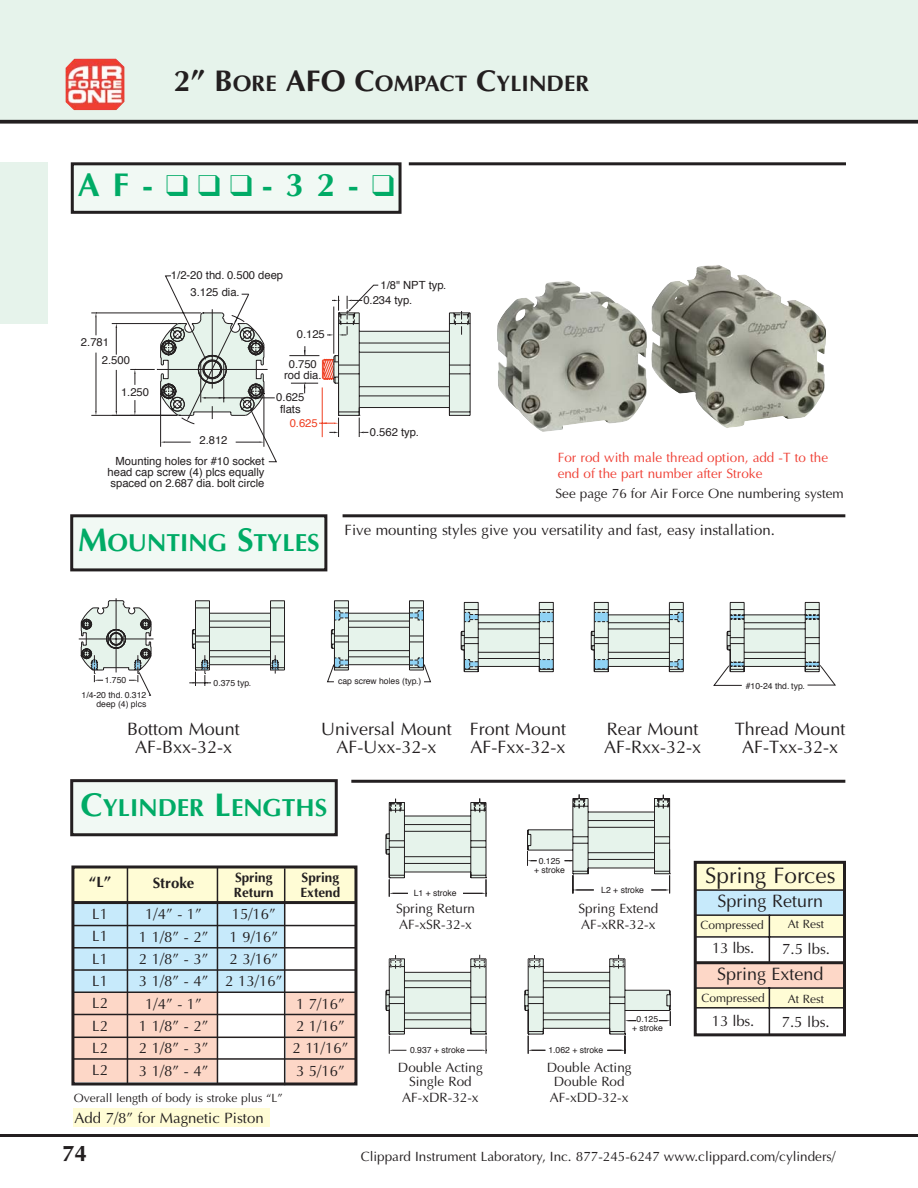
<style>
.page{position:relative;width:918px;height:1188px;background:#fff}
.page>*{position:absolute;margin:0;border:0;box-sizing:border-box;transform-origin:0 0}
.t1{font:700 33px "Optima";color:#00ab66}
.t2{font:700 24.75px "Optima";color:#00ab66}
.t3{font:700 22.5px "Optima";color:#231f20}
.t4{font:22.5px "Optima";color:#231f20}
.t5{font:18px/18px "Optima";color:#231f20;text-align:center}
.t6{font:15px/22.4px "Optima";color:#231f20;text-align:center}
.t7{font:700 15px "Optima";color:#231f20}
.t8{font:13.5px/16.4px "Optima";color:#231f20}
.t9{font:13.5px/16.4px "Optima";color:#ef3e33}
.t10{font:700 13.5px/15px "Optima";color:#231f20}
.t11{font:12px "Optima";color:#231f20}
.t12{font:11.25px/11.2px "Helvetica";color:#231f20}
.t13{font:11.25px "Helvetica";color:#ef4023}
.t14{font:8.7px/8.7px "Helvetica";color:#231f20;text-align:center}
.s1{font-size:30px}
.s2{font-size:33px}
</style>
<div class="page">
<div style="left:0;top:0;width:918px;height:121px;background:#e6f3eb"></div>
<svg style="left:0;top:120px;width:918px;height:4px;background:#393636"></svg>
<hr style="left:0;top:1134px;width:918px;height:3px;background:#231f20">
<div style="left:0;top:162px;width:47px;height:162px;background:#e6f3eb"></div>
<div style="left:696px;top:863px;width:148px;height:26px;background:#fffcd5"></div>
<div style="left:695px;top:915px;width:149px;height:21px;background:#fffcd5"></div>
<div style="left:695px;top:987px;width:149px;height:21px;background:#fffcd5"></div>
<div style="left:697px;top:963px;width:147px;height:24px;background:#fdd7c7"></div>
<div style="left:696px;top:891px;width:148px;height:24px;background:#c7eafb"></div>
<hr style="left:695px;top:961px;width:149px;height:3px;background:#231f20">
<hr style="left:695px;top:914px;width:150px;height:2px;background:#231f20">
<hr style="left:695px;top:936px;width:150px;height:2px;background:#231f20">
<hr style="left:769px;top:915px;width:1px;height:48px;background:#231f20">
<hr style="left:695px;top:987px;width:150px;height:2px;background:#231f20">
<hr style="left:694px;top:1007px;width:151px;height:2px;background:#231f20">
<hr style="left:769px;top:987px;width:1px;height:49px;background:#231f20">
<hr style="left:695px;top:889px;width:150px;height:2px;background:#231f20">
<svg style="left:79px;top:598px;width:757px;height:98px"></svg>
<hr style="left:470px;top:313px;width:1px;height:102px;background:#231f20">
<svg style="left:91px;top:275px;width:379px;height:187px"></svg>
<div style="left:72px;top:164px;width:328px;height:48px;background:#f1f9f4"></div>
<div style="left:71px;top:162px;width:331px;height:52px;border:3px solid #231f20"></div>
<hr style="left:409px;top:162px;width:437px;height:3px;background:#231f20">
<div style="left:74px;top:992px;width:143px;height:90px;background:#fdd7c7"></div>
<div style="left:73px;top:869px;width:283px;height:34px;background:#fffcd5"></div>
<div style="left:72px;top:516px;width:254px;height:54px;background:#f1f9f4"></div>
<div style="left:70px;top:514px;width:257px;height:57px;border:3px solid #231f20"></div>
<hr style="left:343px;top:514px;width:502px;height:3px;background:#231f20">
<div style="left:72px;top:781px;width:264px;height:54px;background:#f1f9f4"></div>
<div style="left:70px;top:779px;width:268px;height:57px;border:3px solid #231f20"></div>
<hr style="left:351px;top:780px;width:494px;height:3px;background:#231f20">
<svg style="left:385px;top:955px;width:102px;height:99px"></svg>
<svg style="left:524px;top:955px;width:147px;height:99px"></svg>
<svg style="left:527px;top:794px;width:143px;height:99px"></svg>
<svg style="left:386px;top:798px;width:101px;height:99px"></svg>
<div style="left:74px;top:903px;width:210px;height:89px;background:#c7eafb"></div>
<div style="left:286px;top:993px;width:70px;height:91px;background:#fdd7c7"></div>
<hr style="left:73px;top:901px;width:283px;height:3px;background:#231f20">
<hr style="left:284px;top:868px;width:1px;height:217px;background:#231f20">
<hr style="left:217px;top:867px;width:1px;height:217px;background:#231f20">
<hr style="left:127px;top:868px;width:1px;height:215px;background:#231f20">
<div style="left:71px;top:865px;width:286px;height:221px;border:3px solid #231f20"></div>
<hr style="left:72px;top:925px;width:285px;height:1px;background:#231f20">
<hr style="left:72px;top:947px;width:284px;height:2px;background:#231f20">
<hr style="left:72px;top:969px;width:284px;height:2px;background:#231f20">
<hr style="left:73px;top:992px;width:284px;height:1px;background:#231f20">
<hr style="left:72px;top:1014px;width:285px;height:1px;background:#231f20">
<hr style="left:72px;top:1058px;width:285px;height:2px;background:#231f20">
<hr style="left:73px;top:1037px;width:284px;height:1px;background:#231f20">
<img style="left:497px;top:265px;width:329px;height:167px">
<img style="left:66px;top:59px;width:58px;height:51px">
<div style="left:694px;top:861px;width:152px;height:175px;border:3px solid #231f20"></div>
<div style="left:73px;top:1108px;width:197px;height:19px;background:#fffcd5"></div>
<h3 class="t3" style="left:174px;top:74px;width:417px"><span class="s1">2” B</span>ORE <span class="s1">AFO C</span>OMPACT <span class="s1">C</span>YLINDER</h3>
<h1 class="t1" style="left:78px;top:171px;width:318px">AF-❑ ❑ ❑ -32-❑</h1>
<p class="t12" style="left:102px;top:334px;width:30px;line-height:18.1px;text-indent:-21px">2.781<br>2.500</p>
<p class="t12" style="left:121px;top:387px;width:30px">1.250</p>
<p class="t12" style="left:190px;top:267px;width:94px;line-height:17.5px;text-indent:-19px">1/2-20 thd. 0.500 deep<br>3.125 dia.</p>
<p class="t12" style="left:297px;top:329px;width:30px">0.125</p>
<p class="t12" style="left:284px;top:359px;width:39px;text-align:center">0.750 rod dia.</p>
<p class="t12" style="left:276px;top:393px;width:30px;text-align:center">0.625 flats</p>
<p class="t13" style="left:290px;top:418px;width:30px">0.625</p>
<p class="t12" style="left:116px;top:430px;width:150px;line-height:21.5px;text-indent:84px">2.812<br>Mounting holes for #10 socket</p>
<p class="t12" style="left:108px;top:468px;width:158px">head cap screw (4) plcs equally spaced on 2.687 dia. bolt circle</p>
<h2 class="t2" style="left:78px;top:532px;width:243px"><span class="s2">M</span>OUNTING <span class="s2">S</span>TYLES</h2>
<p class="t12" style="left:380px;top:281px;width:67px">1/8" NPT typ.</p>
<p class="t12" style="left:363px;top:295px;width:50px">0.234 typ.</p>
<p class="t12" style="left:370px;top:427px;width:50px">0.562 typ.</p>
<p class="t9" style="left:558px;top:450px;width:272px">For rod with male thread option, add -T to the end of the part number after Stroke</p>
<p class="t8" style="left:556px;top:486px;width:290px">See page 76 for Air Force One numbering system</p>
<p class="t6" style="left:345px;top:520px;width:432px">Five mounting styles give you versatility and fast, easy installation.</p>
<p class="t14" style="left:82px;top:672px;width:66px;line-height:15.8px">1.750<br>1/4-20 thd. 0.312</p>
<p class="t14" style="left:96px;top:700px;width:51px">deep (4) plcs</p>
<p class="t14" style="left:338px;top:677px;width:85px">cap screw holes (typ.)</p>
<p class="t14" style="left:214px;top:679px;width:39px">0.375 typ.</p>
<p class="t14" style="left:746px;top:682px;width:61px">#10-24 thd. typ.</p>
<p class="t5" style="left:127px;top:722px;width:114px">Bottom Mount<br>AF-Bxx-32-x</p>
<p class="t5" style="left:321px;top:722px;width:132px">Universal Mount<br>AF-Uxx-32-x</p>
<p class="t5" style="left:735px;top:722px;width:112px">Thread Mount<br>AF-Txx-32-x</p>
<p class="t5" style="left:470px;top:722px;width:98px;text-align:left">Front Mount<br>AF-Fxx-32-x</p>
<p class="t5" style="left:604px;top:722px;width:98px;text-align:left">Rear Mount<br>AF-Rxx-32-x</p>
<h2 class="t2" style="left:81px;top:797px;width:248px"><span class="s2">C</span>YLINDER <span class="s2">L</span>ENGTHS</h2>
<p class="t7" style="left:89px;top:876px;width:24px">“L”</p>
<p class="t6" style="left:92px;top:904px;width:17px;text-align:justify">L1<br>L1<br>L1<br>L1<br>L2<br>L2<br>L2<br>L2</p>
<p class="t7" style="left:153px;top:876px;width:43px">Stroke</p>
<p class="t6" style="left:139px;top:904px;width:71px">1/4” - 1”<br>1 1/8” - 2”<br>2 1/8” - 3”<br>3 1/8” - 4”<br>1/4” - 1”<br>1 1/8” - 2”<br>2 1/8” - 3”<br>3 1/8” - 4”</p>
<p class="t10" style="left:234px;top:871px;width:41px">Spring<br>Return</p>
<p class="t6" style="left:225px;top:905px;width:59px">15/16”<br>1 9/16”<br>2 3/16”<br>2 13/16”</p>
<p class="t11" style="left:74px;top:1093px;width:211px">Overall length of body is stroke plus “L”</p>
<p class="t6" style="left:75px;top:1108px;width:191px">Add 7/8” for Magnetic Piston</p>
<p class="t10" style="left:301px;top:871px;width:41px">Spring<br>Extend</p>
<p class="t6" style="left:292px;top:994px;width:57px;text-align:left">1 7/16”<br>2 1/16”<br>2 11/16”<br>3 5/16”</p>
<p class="t14" style="left:414px;top:889px;width:44px">L1 + stroke</p>
<p class="t14" style="left:534px;top:857px;width:32px">0.125<br>+ stroke</p>
<p class="t14" style="left:601px;top:886px;width:44px">L2 + stroke</p>
<p class="t8" style="left:396px;top:902px;width:81px">Spring Return<br>AF-xSR-32-x</p>
<p class="t8" style="left:578px;top:902px;width:81px">Spring Extend<br>AF-xRR-32-x</p>
<p class="t14" style="left:410px;top:1046px;width:56px">0.937 + stroke</p>
<p class="t14" style="left:548px;top:1046px;width:56px">1.062 + stroke</p>
<p class="t14" style="left:632px;top:1016px;width:32px">0.125<br>+ stroke</p>
<p class="t8" style="left:398px;top:1062px;width:86px;line-height:13.5px;text-align:center">Double Acting<br>Single Rod</p>
<p class="t8" style="left:402px;top:1091px;width:78px">AF-xDR-32-x</p>
<p class="t8" style="left:547px;top:1062px;width:86px;line-height:13.5px;text-align:center">Double Acting<br>Double Rod</p>
<p class="t8" style="left:550px;top:1091px;width:80px">AF-xDD-32-x</p>
<h3 class="t4" style="left:705px;top:866px;width:132px">Spring Forces</h3>
<p class="t5" style="left:718px;top:894px;width:107px">Spring Return</p>
<p class="t11" style="left:701px;top:920px;width:65px">Compressed</p>
<p class="t11" style="left:788px;top:919px;width:38px">At Rest</p>
<p class="t5" style="left:717px;top:967px;width:108px">Spring Extend</p>
<p class="t11" style="left:702px;top:993px;width:65px">Compressed</p>
<p class="t11" style="left:788px;top:994px;width:38px">At Rest</p>
<p class="t6" style="left:712px;top:939px;width:44px">13 lbs.</p>
<p class="t6" style="left:782px;top:939px;width:49px">7.5 lbs.</p>
<p class="t6" style="left:712px;top:1011px;width:44px">13 lbs.</p>
<p class="t6" style="left:782px;top:1012px;width:49px">7.5 lbs.</p>
<h3 class="t3" style="left:62px;top:1144px;width:27px">74</h3>
<p class="t8" style="left:361px;top:1150px;width:476px">Clippard Instrument Laboratory, Inc. 877-245-6247 www.clippard.com/cylinders/</p>
</div>
